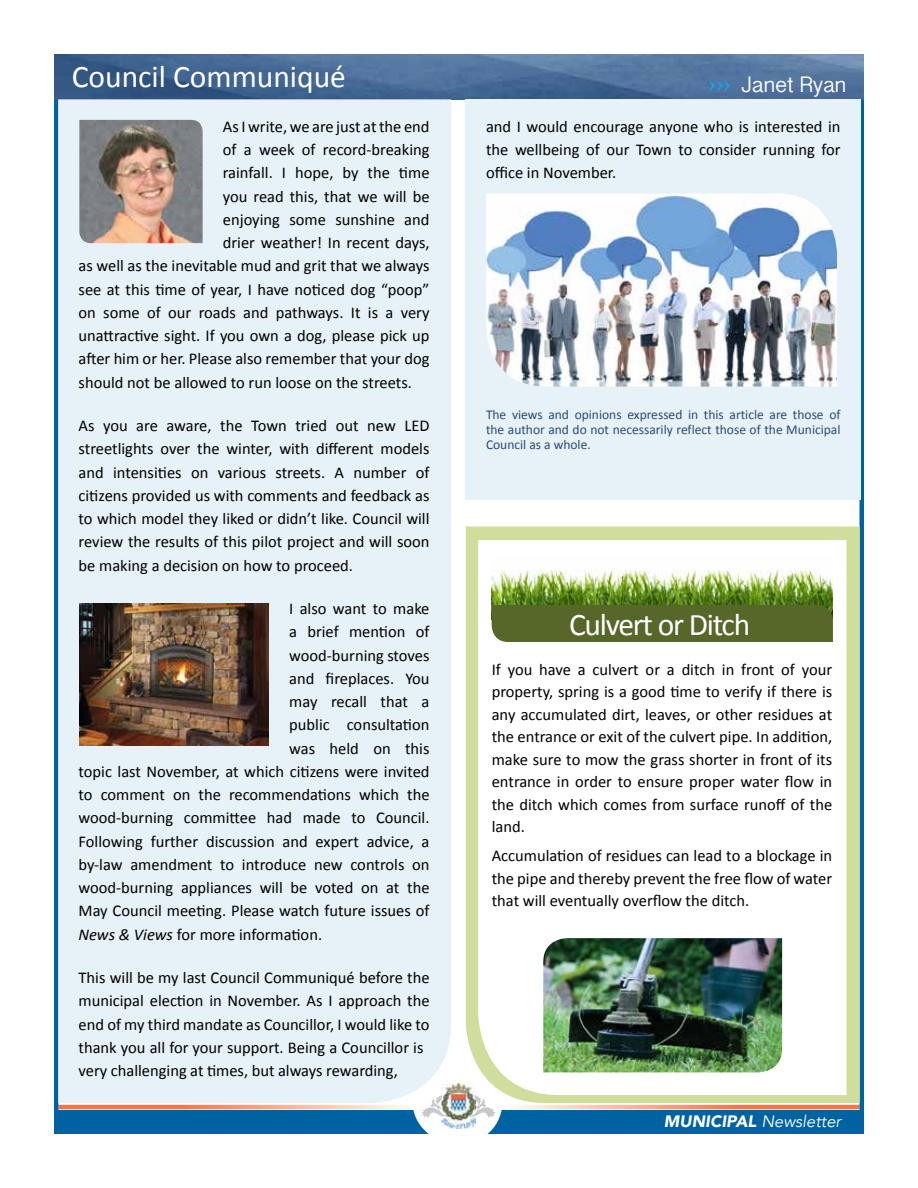
<style>
.page{position:relative;width:918px;height:1188px;background:#fff}
.page>*{position:absolute;margin:0;border:0;box-sizing:border-box;transform-origin:0 0}
.t1{font:31.5px "Calibri";color:#fff}
.t2{font:31.5px "Calibri";letter-spacing:-.04em;color:#fff}
.t3{font:22.5px "Gurmukhi Sangam MN";color:#fff}
.t4{font:16.5px/23.2px "Calibri";color:#000;text-align:justify}
.t5{font:italic 16.5px "Avenir";color:#fff}
.t6{font:13.5px/15px "Calibri";color:#2a4b77;text-align:justify}
.s1{font-style:italic}
.s2{font-weight:900}
</style>
<div class="page">
<svg style="left:515px;top:1105px;width:344px;height:4px"></svg>
<svg style="left:58px;top:1105px;width:346px;height:4px"></svg>
<div style="left:54px;top:1111px;width:810px;height:23px;background:#0063a1"></div>
<hr style="left:860px;top:88px;width:4px;height:1026px;background:#0063a1">
<hr style="left:54px;top:88px;width:4px;height:1024px;background:#0063a1">
<div style="left:412px;top:1053px;width:91px;height:91px;background:#fff;border-radius:44px"></div>
<img style="left:441px;top:1084px;width:34px;height:44px">
<img style="left:54px;top:54px;width:810px;height:45px">
<svg style="left:469px;top:1103px;width:27px;height:15px"></svg>
<svg style="left:421px;top:1103px;width:27px;height:15px"></svg>
<div style="left:58px;top:99px;width:393px;height:1004px;background:#e6f2f7"></div>
<svg style="left:709px;top:80px;width:21px;height:12px"></svg>
<img style="left:79px;top:120px;width:124px;height:123px">
<div style="left:466px;top:99px;width:395px;height:401px;background:#e6f2f7"></div>
<img style="left:79px;top:603px;width:190px;height:142px">
<img style="left:486px;top:194px;width:351px;height:193px">
<svg style="left:466px;top:526px;width:394px;height:577px;background:#d1dfa2"></svg>
<svg style="left:478px;top:540px;width:368px;height:555px"></svg>
<img style="left:543px;top:938px;width:239px;height:134px">
<img style="left:492px;top:555px;width:341px;height:50px">
<div style="left:492px;top:605px;width:341px;height:37px;background:#576729"></div>
<h1 class="t1" style="left:72px;top:57px;width:276px">Council Communiqué</h1>
<p class="t4" style="left:223px;top:115px;width:208px">As I write, we are just at the end</p>
<p class="t4" style="left:223px;top:138px;width:208px">of a week of record-breaking</p>
<p class="t4" style="left:223px;top:161px;width:208px">rainfall. I hope, by the time</p>
<p class="t4" style="left:223px;top:185px;width:208px">you read this, that we will be</p>
<p class="t4" style="left:223px;top:208px;width:208px">enjoying some sunshine and</p>
<p class="t4" style="left:223px;top:231px;width:208px">drier weather! In recent days,</p>
<p class="t4" style="left:79px;top:254px;width:352px">as well as the inevitable mud and grit that we always</p>
<p class="t4" style="left:79px;top:278px;width:352px">see at this time of year, I have noticed dog “poop”</p>
<p class="t4" style="left:79px;top:301px;width:352px">on some of our roads and pathways. It is a very</p>
<p class="t4" style="left:79px;top:324px;width:352px">unattractive sight. If you own a dog, please pick up</p>
<p class="t4" style="left:79px;top:347px;width:352px">after him or her. Please also remember that your dog</p>
<p class="t4" style="left:79px;top:371px;width:335px">should not be allowed to run loose on the streets.</p>
<p class="t4" style="left:79px;top:414px;width:352px">As you are aware, the Town tried out new LED streetlights over the winter, with different models and intensities on various streets. A number of citizens provided us with comments and feedback as to which model they liked or didn’t like. Council will review the results of this pilot project and will soon be making a decision on how to proceed.</p>
<p class="t4" style="left:289px;top:597px;width:142px">I also want to make</p>
<p class="t4" style="left:289px;top:620px;width:142px">a brief mention of</p>
<p class="t4" style="left:289px;top:644px;width:142px">wood-burning stoves</p>
<p class="t4" style="left:289px;top:667px;width:142px">and fireplaces. You</p>
<p class="t4" style="left:289px;top:690px;width:142px">may recall that a</p>
<p class="t4" style="left:289px;top:713px;width:142px">public consultation</p>
<p class="t4" style="left:289px;top:737px;width:142px">was held on this</p>
<p class="t4" style="left:79px;top:760px;width:352px">topic last November, at which citizens were invited</p>
<p class="t4" style="left:79px;top:783px;width:352px">to comment on the recommendations which the</p>
<p class="t4" style="left:79px;top:806px;width:352px">wood-burning committee had made to Council.</p>
<p class="t4" style="left:79px;top:830px;width:352px">Following further discussion and expert advice, a</p>
<p class="t4" style="left:79px;top:853px;width:352px">by-law amendment to introduce new controls on</p>
<p class="t4" style="left:79px;top:876px;width:353px">wood-burning appliances will be voted on at the</p>
<p class="t4" style="left:79px;top:899px;width:352px">May Council meeting. Please watch future issues of</p>
<p class="t4" style="left:79px;top:923px;width:245px"><span class="s1">News &amp; Views</span> for more information.</p>
<p class="t4" style="left:79px;top:966px;width:353px;text-align:left">This will be my last Council Communiqué before the municipal election in November. As I approach the end of my third mandate as Councillor, I would like to thank you all for your support. Being a Councillor is very challenging at times, but always rewarding,</p>
<h2 class="t3" style="left:742px;top:71px;width:106px">Janet Ryan</h2>
<p class="t4" style="left:486px;top:115px;width:356px">and I would encourage anyone who is interested in the wellbeing of our Town to consider running for office in November.</p>
<p class="t6" style="left:486px;top:407px;width:356px">The views and opinions expressed in this article are those of the author and do not necessarily reflect those of the Municipal Council as a whole.</p>
<h1 class="t2" style="left:569px;top:605px;width:183px">Culvert or Ditch</h1>
<p class="t4" style="left:492px;top:658px;width:342px;line-height:22.5px">If you have a culvert or a ditch in front of your property, spring is a good time to verify if there is any accumulated dirt, leaves, or other residues at the entrance or exit of the culvert pipe. In addition, make sure to mow the grass shorter in front of its entrance in order to ensure proper water flow in the ditch which comes from surface runoff of the land.</p>
<p class="t4" style="left:492px;top:845px;width:342px;line-height:22.5px">Accumulation of residues can lead to a blockage in the pipe and thereby prevent the free flow of water that will eventually overflow the ditch.</p>
<p class="t5" style="left:664px;top:1112px;width:179px"><span class="s2">MUNICIPAL</span> Newsletter</p>
</div>
